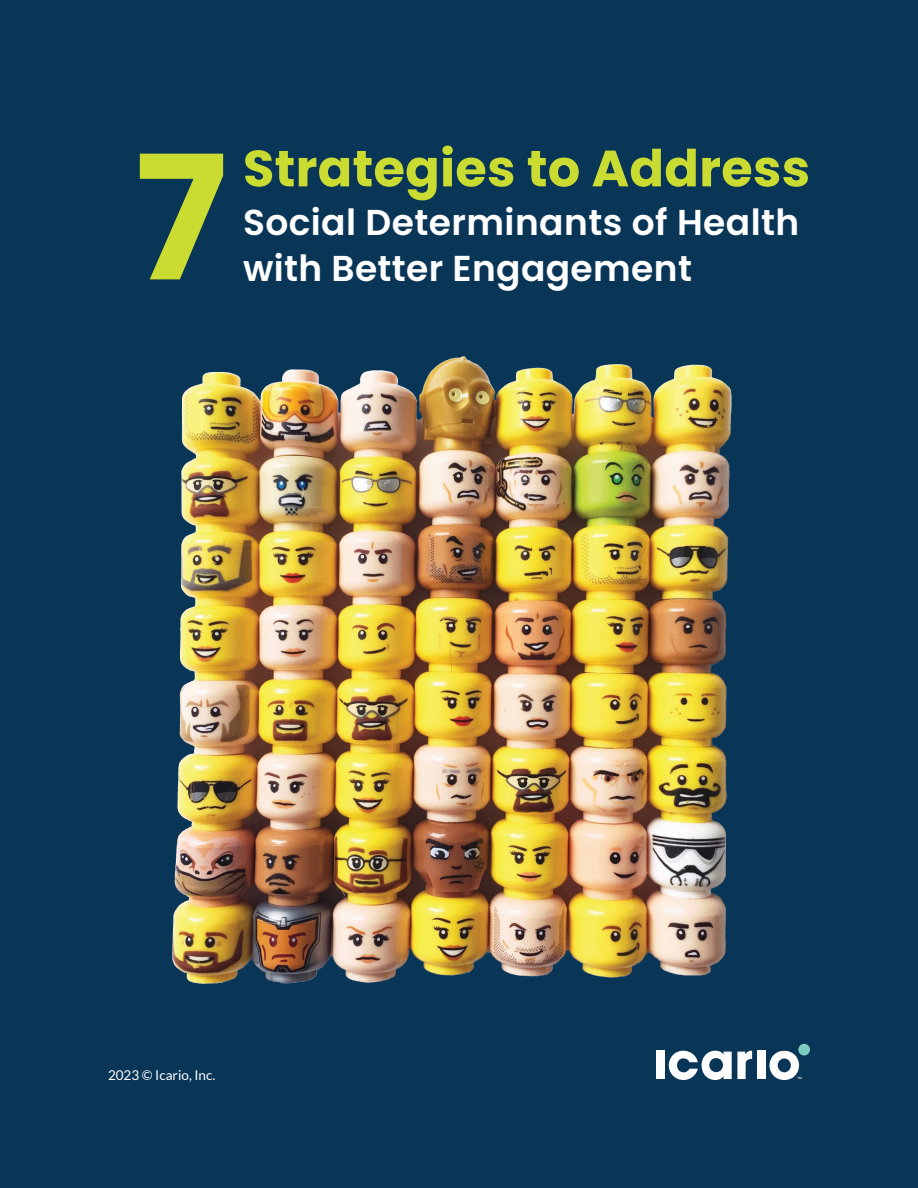
<style>
.page{position:relative;width:918px;height:1188px;background:#fff}
.page>*{position:absolute;margin:0;border:0;box-sizing:border-box;transform-origin:0 0}
.t1{font:700 172.5px "Poppins";color:#cadb32}
.t2{font:700 51px "Poppins";letter-spacing:.005em;color:#cadb32}
.t3{font:600 36px "Poppins";letter-spacing:.01em;color:#fff}
.t4{font:13.5px "Lato";color:#fff}
</style>
<div class="page">
<img style="left:0;top:0;width:918px;height:1188px">
<div style="left:657px;top:1050px;width:8px;height:29px;background:#fff"></div>
<svg style="left:669px;top:1051px;width:83px;height:29px"></svg>
<div style="left:757px;top:1050px;width:8px;height:29px;background:#fff"></div>
<div style="left:798px;top:1044px;width:12px;height:11px;background:#7eccbf;border-radius:50%"></div>
<svg style="left:769px;top:1051px;width:33px;height:29px"></svg>
<h1 class="t1" style="left:135px;top:119px;width:94px">7</h1>
<h2 class="t2" style="left:243px;top:139px;width:569px">Strategies to Address</h2>
<p class="t3" style="left:243px;top:202px;width:558px">Social Determinants of Health</p>
<p class="t3" style="left:243px;top:247px;width:450px">with Better Engagement</p>
<p class="t4" style="left:108px;top:1068px;width:109px">2023 © Icario, Inc.</p>
</div>
